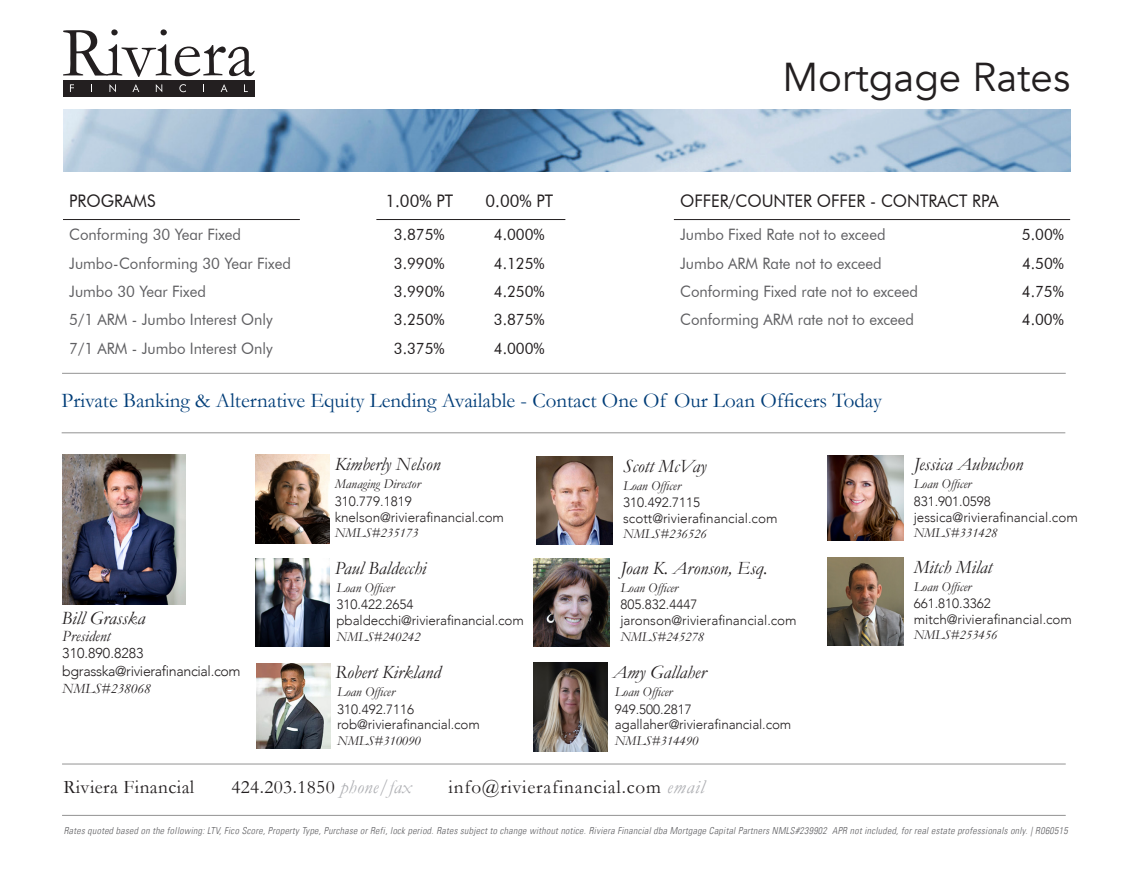
<style>
.page{position:relative;width:1134px;height:882px;background:#fff}
.page>*{position:absolute;margin:0;border:0;box-sizing:border-box;transform-origin:0 0}
.t1{font:40.25px "Avenir";color:#231f20}
.t2{font:21px "Garamond";color:#003d78}
.t3{font:19.25px "Garamond";letter-spacing:.02em;color:#231f20}
.t4{font:19.25px "Garamond";letter-spacing:.04em;color:#231f20}
.t5{font:italic 18.9px "Garamond";color:#231f20}
.t6{font:17.32px "Futura BT";color:#231f20;scale:.95 1}
.t7{font:15.75px "Futura BT";color:#5f5f62;scale:.95 1}
.t8{font:15.75px "Futura BT";color:#231f20;scale:.95 1}
.t9{font:italic 15.75px "Garamond";color:#231f20}
.t10{font:300 14.17px "Avenir";letter-spacing:-.025em;color:#231f20}
.t11{font:300 14.17px "Avenir";color:#231f20}
.t12{font:italic 14.17px "Garamond";color:#231f20}
.t13{font:300 13.47px "Avenir";color:#231f20}
.t14{font:italic 13.47px "Garamond";color:#231f20}
.t15{font:italic 300 condensed 9.62px "Univers LT";color:#5f5f62}
.s1{font-style:italic;color:#aeafb3}
</style>
<div class="page">
<hr style="left:63px;top:219px;width:237px;height:1px;background:#231f20">
<hr style="left:674px;top:219px;width:396px;height:1px;background:#231f20">
<hr style="left:376px;top:219px;width:189px;height:1px;background:#231f20">
<svg style="left:63px;top:29px;width:192px;height:48px"></svg>
<div style="left:63px;top:80px;width:192px;height:17px;background:#231f20"></div>
<svg style="left:70px;top:84px;width:4px;height:8px"></svg>
<svg style="left:110px;top:84px;width:6px;height:8px"></svg>
<svg style="left:132px;top:84px;width:7px;height:8px"></svg>
<svg style="left:156px;top:84px;width:6px;height:8px"></svg>
<svg style="left:179px;top:84px;width:7px;height:8px"></svg>
<svg style="left:221px;top:84px;width:7px;height:8px"></svg>
<img style="left:63px;top:110px;width:1008px;height:61px">
<hr style="left:62px;top:764px;width:1004px;height:1px;background:#939393">
<hr style="left:62px;top:815px;width:1004px;height:1px;background:#939393">
<hr style="left:62px;top:373px;width:1004px;height:1px;background:#939393">
<img style="left:63px;top:455px;width:122px;height:150px">
<img style="left:256px;top:559px;width:74px;height:88px">
<img style="left:256px;top:455px;width:74px;height:88px">
<img style="left:827px;top:456px;width:76px;height:84px">
<hr style="left:62px;top:433px;width:1003px;height:1px;background:#939393">
<img style="left:534px;top:559px;width:76px;height:88px">
<img style="left:827px;top:557px;width:76px;height:89px">
<img style="left:256px;top:663px;width:74px;height:85px">
<img style="left:537px;top:456px;width:76px;height:89px">
<img style="left:534px;top:663px;width:74px;height:88px">
<p class="t6" style="left:69px;top:191px;width:92px">PROGRAMS</p>
<p class="t6" style="left:385px;top:191px;width:73px">1.00% PT</p>
<p class="t6" style="left:485px;top:191px;width:73px">0.00% PT</p>
<p class="t7" style="left:69px;top:225px;width:182px">Conforming 30 Year Fixed</p>
<p class="t8" style="left:394px;top:225px;width:55px">3.875%</p>
<p class="t8" style="left:494px;top:225px;width:55px">4.000%</p>
<p class="t7" style="left:69px;top:254px;width:235px">Jumbo-Conforming 30 Year Fixed</p>
<p class="t8" style="left:394px;top:254px;width:55px">3.990%</p>
<p class="t8" style="left:494px;top:254px;width:55px">4.125%</p>
<p class="t7" style="left:69px;top:282px;width:145px">Jumbo 30 Year Fixed</p>
<p class="t8" style="left:394px;top:282px;width:55px">3.990%</p>
<p class="t8" style="left:494px;top:282px;width:55px">4.250%</p>
<p class="t7" style="left:69px;top:310px;width:216px">5/1 ARM - Jumbo Interest Only</p>
<p class="t8" style="left:394px;top:310px;width:55px">3.250%</p>
<p class="t8" style="left:494px;top:310px;width:55px">3.875%</p>
<p class="t7" style="left:69px;top:339px;width:216px">7/1 ARM - Jumbo Interest Only</p>
<p class="t8" style="left:394px;top:339px;width:55px">3.375%</p>
<p class="t8" style="left:494px;top:339px;width:55px">4.000%</p>
<h1 class="t1" style="left:782px;top:53px;width:289px">Mortgage Rates</h1>
<p class="t6" style="left:680px;top:191px;width:337px">OFFER/COUNTER OFFER - CONTRACT RPA</p>
<p class="t7" style="left:680px;top:225px;width:218px">Jumbo Fixed Rate not to exceed</p>
<p class="t8" style="left:1022px;top:225px;width:46px">5.00%</p>
<p class="t7" style="left:680px;top:254px;width:214px">Jumbo ARM Rate not to exceed</p>
<p class="t8" style="left:1022px;top:254px;width:46px">4.50%</p>
<p class="t7" style="left:680px;top:282px;width:252px">Conforming Fixed rate not to exceed</p>
<p class="t8" style="left:1022px;top:282px;width:46px">4.75%</p>
<p class="t7" style="left:680px;top:310px;width:248px">Conforming ARM rate not to exceed</p>
<p class="t8" style="left:1022px;top:310px;width:46px">4.00%</p>
<p class="t2" style="left:62px;top:387px;width:822px">Private Banking &amp; Alternative Equity Lending Available - Contact One Of Our Loan Officers Today</p>
<p class="t5" style="left:62px;top:607px;width:85px">Bill Grasska</p>
<p class="t9" style="left:62px;top:627px;width:50px">President</p>
<p class="t11" style="left:62px;top:645px;width:83px">310.890.8283</p>
<p class="t10" style="left:62px;top:662px;width:180px">bgrasska@rivierafinancial.com</p>
<p class="t12" style="left:62px;top:680px;width:90px">NMLS#238068</p>
<p class="t5" style="left:335px;top:453px;width:107px">Kimberly Nelson</p>
<p class="t14" style="left:335px;top:476px;width:87px">Managing Director</p>
<p class="t13" style="left:335px;top:493px;width:79px">310.779.1819</p>
<p class="t13" style="left:335px;top:509px;width:171px">knelson@rivierafinancial.com</p>
<p class="t14" style="left:335px;top:525px;width:85px">NMLS#235173</p>
<p class="t5" style="left:335px;top:556px;width:93px">Paul Baldecchi</p>
<p class="t14" style="left:337px;top:579px;width:59px">Loan Officer</p>
<p class="t13" style="left:337px;top:596px;width:79px">310.422.2654</p>
<p class="t13" style="left:337px;top:612px;width:189px">pbaldecchi@rivierafinancial.com</p>
<p class="t14" style="left:337px;top:628px;width:85px">NMLS#240242</p>
<p class="t5" style="left:335px;top:661px;width:107px">Robert Kirkland</p>
<p class="t14" style="left:337px;top:684px;width:59px">Loan Officer</p>
<p class="t13" style="left:337px;top:701px;width:79px">310.492.7116</p>
<p class="t13" style="left:337px;top:717px;width:144px">rob@rivierafinancial.com</p>
<p class="t14" style="left:337px;top:733px;width:85px">NMLS#310090</p>
<p class="t5" style="left:623px;top:454px;width:85px">Scott McVay</p>
<p class="t14" style="left:623px;top:477px;width:59px">Loan Officer</p>
<p class="t13" style="left:623px;top:494px;width:79px">310.492.7115</p>
<p class="t13" style="left:623px;top:510px;width:156px">scott@rivierafinancial.com</p>
<p class="t14" style="left:623px;top:526px;width:85px">NMLS#236526</p>
<p class="t5" style="left:620px;top:556px;width:149px">Joan K. Aronson, Esq.</p>
<p class="t14" style="left:620px;top:579px;width:59px">Loan Officer</p>
<p class="t13" style="left:620px;top:596px;width:79px">805.832.4447</p>
<p class="t13" style="left:620px;top:612px;width:178px">jaronson@rivierafinancial.com</p>
<p class="t14" style="left:620px;top:628px;width:85px">NMLS#245278</p>
<p class="t5" style="left:613px;top:661px;width:95px">Amy Gallaher</p>
<p class="t14" style="left:615px;top:684px;width:59px">Loan Officer</p>
<p class="t13" style="left:615px;top:701px;width:79px">949.500.2817</p>
<p class="t13" style="left:615px;top:717px;width:178px">agallaher@rivierafinancial.com</p>
<p class="t14" style="left:615px;top:733px;width:85px">NMLS#314490</p>
<p class="t3" style="left:64px;top:775px;width:132px">Riviera Financial</p>
<p class="t3" style="left:231px;top:775px;width:182px">424.203.1850 <span class="s1">phone/fax</span></p>
<p class="t4" style="left:449px;top:775px;width:257px">info@rivierafinancial.com <span class="s1">email</span></p>
<p class="t5" style="left:914px;top:453px;width:111px">Jessica Aubuchon</p>
<p class="t14" style="left:914px;top:476px;width:59px">Loan Officer</p>
<p class="t13" style="left:914px;top:493px;width:79px">831.901.0598</p>
<p class="t13" style="left:914px;top:509px;width:166px">jessica@rivierafinancial.com</p>
<p class="t14" style="left:914px;top:525px;width:85px">NMLS#331428</p>
<p class="t5" style="left:914px;top:555px;width:80px">Mitch Milat</p>
<p class="t14" style="left:914px;top:578px;width:59px">Loan Officer</p>
<p class="t13" style="left:914px;top:595px;width:79px">661.810.3362</p>
<p class="t13" style="left:914px;top:611px;width:160px">mitch@rivierafinancial.com</p>
<p class="t14" style="left:914px;top:627px;width:85px">NMLS#253456</p>
<p class="t15" style="left:64px;top:824px;width:1007px">Rates quoted based on the following:LTV,Fico Score,Property Type,Purchase orRefi,lock period.Rates subjectto change withoutnotice.Riviera Financialdba Mortgage CapitalPartners NMLS#239902 APR notincluded,forrealestate professionals only.|R060515</p>
</div>
